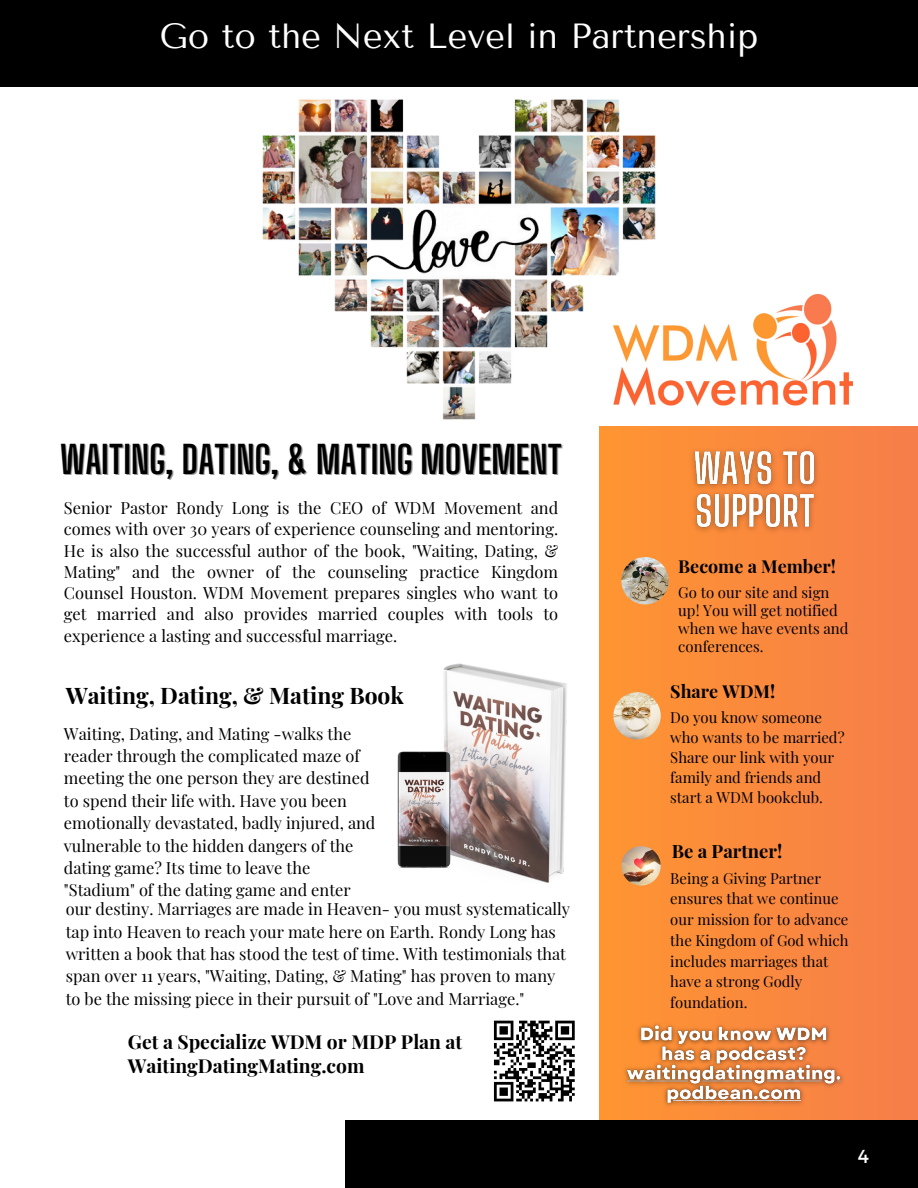
<style>
.page{position:relative;width:918px;height:1188px;background:#fff}
.page>*{position:absolute;margin:0;border:0;box-sizing:border-box;transform-origin:0 0}
.t1{font:700 37.95px "Big Shoulders Display";color:#000}
.t2{font:34.8px "Tenor Sans";color:#fff}
.t3{font:700 22.8px "Playfair Display";color:#000}
.t4{font:700 19.35px/23.7px "Playfair Display";color:#000}
.t5{font:18.75px "Montserrat";color:#fefefd}
.t6{font:700 18.45px "Playfair Display";color:#010102}
.t7{font:700 17.85px "Playfair Display";color:#010102}
.t8{font:16.35px/22.4px "Playfair Display";color:#000}
.t9{font:15px/20.1px "Playfair Display";color:#010102}
.t10{font:14.85px/20.7px "Playfair Display";color:#010102}
</style>
<div class="page">
<div style="left:600px;top:427px;width:318px;height:757px;background:linear-gradient(to right,#ff9531,#f67e4a)"></div>
<img style="left:262px;top:99px;width:529px;height:328px">
<div style="left:345px;top:1120px;width:573px;height:68px;background:#000"></div>
<img style="left:692px;top:449px;width:126px;height:83px">
<img style="left:617px;top:1016px;width:226px;height:96px">
<img style="left:613px;top:294px;width:240px;height:112px">
<img style="left:613px;top:692px;width:48px;height:47px;border-radius:50%">
<img style="left:621px;top:557px;width:48px;height:47px;border-radius:50%">
<img style="left:621px;top:846px;width:40px;height:40px;border-radius:50%">
<img style="left:443px;top:664px;width:124px;height:219px">
<img style="left:397px;top:751px;width:56px;height:120px">
<svg style="left:493px;top:1020px;width:82px;height:82px"></svg>
<div style="left:0;top:0;width:918px;height:87px;background:#000"></div>
<p class="t2" style="left:160px;top:16px;width:600px">Go to the Next Level in Partnership</p>
<p class="t1" style="left:60px;top:436px;width:504px">WAITING, DATING, &amp; MATING MOVEMENT</p>
<h2 class="t8" style="left:64px;top:497px;width:496px;line-height:21.3px;text-align:justify">Senior Pastor Rondy Long is the CEO of WDM Movement and comes with over 30 years of experience counseling and mentoring.<br>He is also the successful author of the book, "Waiting, Dating, &amp; Mating" and the owner of the counseling practice Kingdom Counsel Houston. WDM Movement prepares singles who want to get married and also provides married couples with tools to experience a lasting and successful marriage.</h2>
<p class="t3" style="left:66px;top:679px;width:340px">Waiting, Dating, &amp; Mating Book</p>
<p class="t8" style="left:64px;top:722px;width:313px">Waiting, Dating, and Mating -walks the reader through the complicated maze of meeting the one person they are destined to spend their life with. Have you been emotionally devastated, badly injured, and vulnerable to the hidden dangers of the dating game? Its time to leave the "Stadium" of the dating game and enter</p>
<p class="t8" style="left:66px;top:897px;width:506px">our destiny. Marriages are made in Heaven- you must systematically tap into Heaven to reach your mate here on Earth. Rondy Long has written a book that has stood the test of time. With testimonials that span over 11 years, "Waiting, Dating, &amp; Mating" has proven to many to be the missing piece in their pursuit of "Love and Marriage."</p>
<p class="t4" style="left:128px;top:1029px;width:336px">Get a Specialize WDM or MDP Plan at<br>WaitingDatingMating.com</p>
<h4 class="t7" style="left:678px;top:554px;width:159px">Become a Member!</h4>
<p class="t9" style="left:678px;top:583px;width:172px;line-height:17.9px">Go to our site and sign up! You will get notified when we have events and conferences.</p>
<h4 class="t7" style="left:670px;top:679px;width:107px">Share WDM!</h4>
<p class="t9" style="left:670px;top:706px;width:176px">Do you know someone who wants to be married?<br>Share our link with your family and friends and start a WDM bookclub.</p>
<h1 class="t6" style="left:672px;top:838px;width:112px">Be a Partner!</h1>
<p class="t10" style="left:670px;top:867px;width:180px">Being a Giving Partner ensures that we continue our mission for to advance the Kingdom of God which includes marriages that have a strong Godly foundation.</p>
<p class="t5" style="left:858px;top:1144px;width:13px">4</p>
</div>
